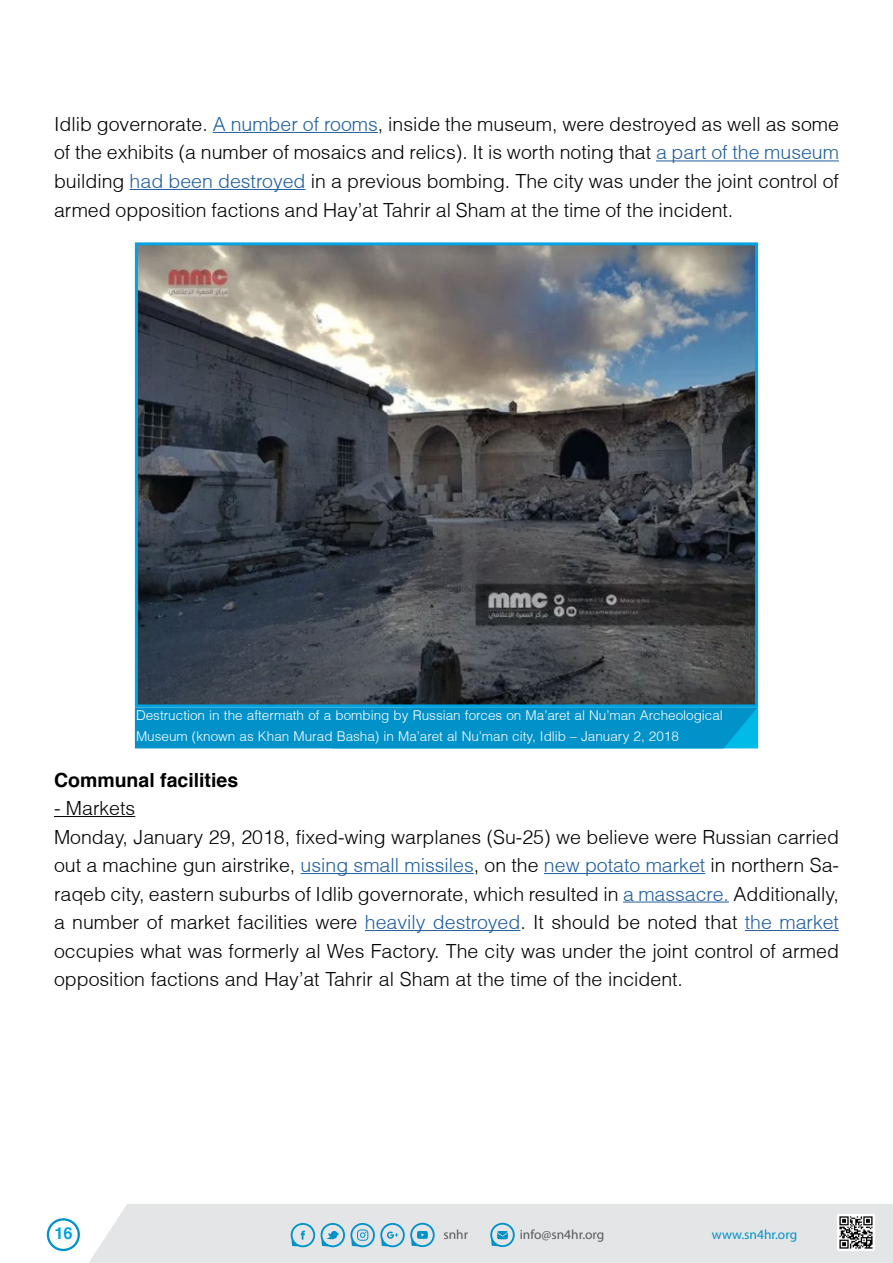
<style>
.page{position:relative;width:893px;height:1263px;background:#fff}
.page>*{position:absolute;margin:0;border:0;box-sizing:border-box;transform-origin:0 0}
.t1{font:300 19.5px/28.5px "Helvetica";color:#000;text-align:justify}
.t2{font:700 19.5px "Helvetica";color:#000}
.t3{font:700 16.5px "Helvetica";color:#00a4e2}
.t4{font:300 13.5px/21px "Helvetica";color:#fff}
.t5{font:13.35px "Myriad Pro";color:#58595b}
.t6{font:13.35px "Myriad Pro";color:#0092c8}
.s1{color:#215e9e}
</style>
<div class="page">
<div style="left:89px;top:1204px;width:804px;height:59px;background:#e4e5e6"></div>
<svg style="left:291px;top:1223px;width:24px;height:24px"></svg>
<svg style="left:321px;top:1223px;width:114px;height:24px;background:#a1ccdd"></svg>
<svg style="left:490px;top:1223px;width:25px;height:24px"></svg>
<img style="left:837px;top:1214px;width:37px;height:37px">
<svg style="left:47px;top:1218px;width:33px;height:33px"></svg>
<hr style="left:213px;top:132px;width:165px;height:1px;background:#215e9e">
<hr style="left:656px;top:160px;width:183px;height:1px;background:#215e9e">
<hr style="left:130px;top:189px;width:176px;height:1px;background:#215e9e">
<hr style="left:54px;top:816px;width:81px;height:1px;background:#000">
<hr style="left:301px;top:873px;width:173px;height:1px;background:#215e9e">
<hr style="left:544px;top:873px;width:161px;height:1px;background:#215e9e">
<hr style="left:623px;top:901px;width:106px;height:1px;background:#215e9e">
<hr style="left:365px;top:930px;width:155px;height:1px;background:#215e9e">
<hr style="left:745px;top:930px;width:94px;height:1px;background:#215e9e">
<img style="left:139px;top:246px;width:615px;height:457px">
<div style="left:135px;top:242px;width:623px;height:465px;border:3px solid #00a4e2"></div>
<div style="left:135px;top:707px;width:623px;height:41px;background:#0092c8"></div>
<p class="t1" style="left:54px;top:110px;width:786px">Idlib governorate <span class="s1">A</span>. <span class="s1">number of rooms</span>, inside the museum, were destroyed as well as some of the exhibits a( number of mosaics and relics isIt.) worth noting that <span class="s1">a part of the museum </span>building <span class="s1">had been destroyed</span> in a previous bombing. The city was under the joint control of armed opposition factions and Hay’at Tahrir al Sham at the time of the incident.</p>
<p class="t4" style="left:136px;top:704px;width:588px">Destruction in the aftermath of a bombing by Russian forces on Ma’aret al Nu’man Archeological<br>Museum (known as Khan Murad Basha) in Ma’aret al Nu’man city, Idlib – January 2, 2018</p>
<p class="t2" style="left:54px;top:767px;width:186px">Communal facilities</p>
<p class="t1" style="left:54px;top:794px;width:786px">- Markets<br>Monday, January 29, 2018, fixed-wing warplanes (Su-25) we believe were Russian carried</p>
<p class="t1" style="left:54px;top:879px;width:786px">raqeb city, eastern suburbs of Idlib governorate, which resulted in <span class="s1">a massacre.</span> Additionally,</p>
<p class="t1" style="left:54px;top:851px;width:786px">out a machine gun airstrike, <span class="s1">using small missiles</span>, on the <span class="s1">new potato market</span> in northern Sa-</p>
<p class="t1" style="left:54px;top:908px;width:786px">a number of market facilities were <span class="s1">heavily destroyed</span>. It should be noted that <span class="s1">the market </span>occupies what was formerly al Wes Factory. The city was under the joint control of armed opposition factions and Hay’at Tahrir al Sham at the time of the incident.</p>
<p class="t3" style="left:54px;top:1223px;width:20px">16</p>
<p class="t5" style="left:443px;top:1226px;width:26px">snhr</p>
<p class="t5" style="left:520px;top:1226px;width:86px">info@sn4hr.org</p>
<p class="t6" style="left:712px;top:1226px;width:87px">www.sn4hr.org</p>
</div>
